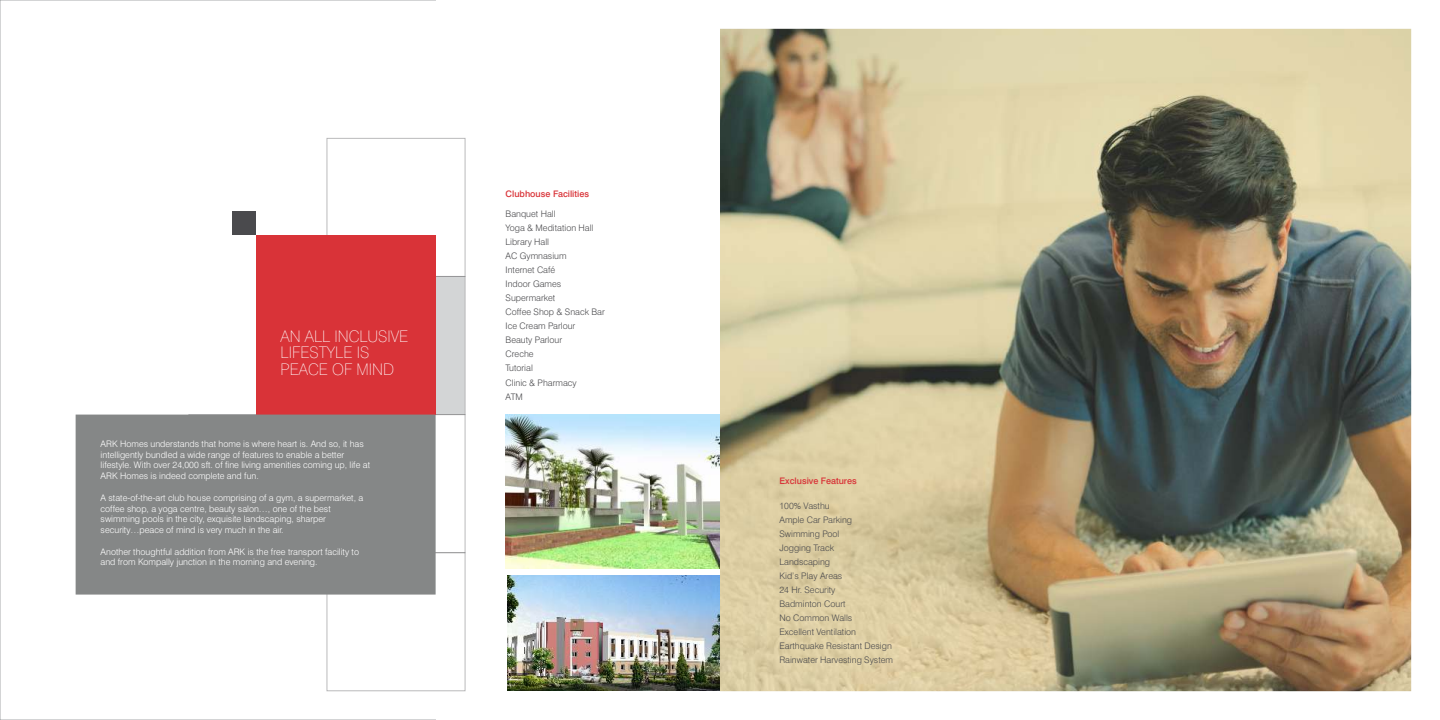
<style>
.page{position:relative;width:1440px;height:720px;background:#fff}
.page>*{position:absolute;margin:0;border:0;box-sizing:border-box;transform-origin:0 0}
.t1{font:100 16px/16.6px "Swiss 721 BT";color:#fff}
.t2{font:300 9px/10.8px "Swiss 721 BT";color:#fff}
.t3{font:300 9px/14px "Swiss 721 BT";color:#4a4a4d}
.t4{font:500 9px "Swiss 721 BT";color:#d93338}
</style>
<div class="page">
<img style="left:436px;top:28px;width:976px;height:664px">
<div style="left:436px;top:276px;width:30px;height:139px;background:#d3d5d6"></div>
<div style="left:256px;top:235px;width:180px;height:180px;background:#d93338"></div>
<div style="left:76px;top:415px;width:360px;height:180px;background:#858787"></div>
<div style="left:232px;top:211px;width:24px;height:24px;background:#4a4a4d"></div>
<img style="left:506px;top:415px;width:214px;height:153px">
<img style="left:508px;top:575px;width:212px;height:116px">
<h1 class="t1" style="left:281px;top:329px;width:129px">AN ALL INCLUSIVE<br>LIFESTYLE IS<br>PEACE OF MIND</h1>
<p class="t2" style="left:101px;top:439px;width:271px">ARK Homes understands that home is where heart is. And so, it has intelligently bundled a wide range of features to enable a better lifestyle. With over 24,000 sft. of fine living amenities coming up, life at ARK Homes is indeed complete and fun.</p>
<p class="t2" style="left:101px;top:493px;width:264px">A state-of-the-art club house comprising of a gym, a supermarket, a coffee shop, a yoga centre, beauty salon…, one of the best swimming pools in the city, exquisite landscaping, sharper security…peace of mind is very much in the air.</p>
<p class="t2" style="left:101px;top:547px;width:260px">Another thoughtful addition from ARK is the free transport facility to and from Kompally junction in the morning and evening.</p>
<p class="t4" style="left:506px;top:190px;width:85px">Clubhouse Facilities</p>
<p class="t3" style="left:506px;top:208px;width:101px">Banquet Hall<br>Yoga &amp; Meditation Hall<br>Library Hall<br>AC Gymnasium<br>Internet Café<br>Indoor Games<br>Supermarket<br>Coffee Shop &amp; Snack Bar<br>Ice Cream Parlour<br>Beauty Parlour<br>Creche<br>Tutorial<br>Clinic &amp; Pharmacy<br>ATM</p>
<p class="t4" style="left:779px;top:477px;width:79px">Exclusive Features</p>
<p class="t3" style="left:779px;top:499px;width:115px">100% Vasthu<br>Ample Car Parking<br>Swimming Pool<br>Jogging Track<br>Landscaping<br>Kid’s Play Areas<br>24 Hr. Security<br>Badminton Court<br>No Common Walls<br>Excellent Ventilation<br>Earthquake Resistant Design<br>Rainwater Harvesting System</p>
</div>
